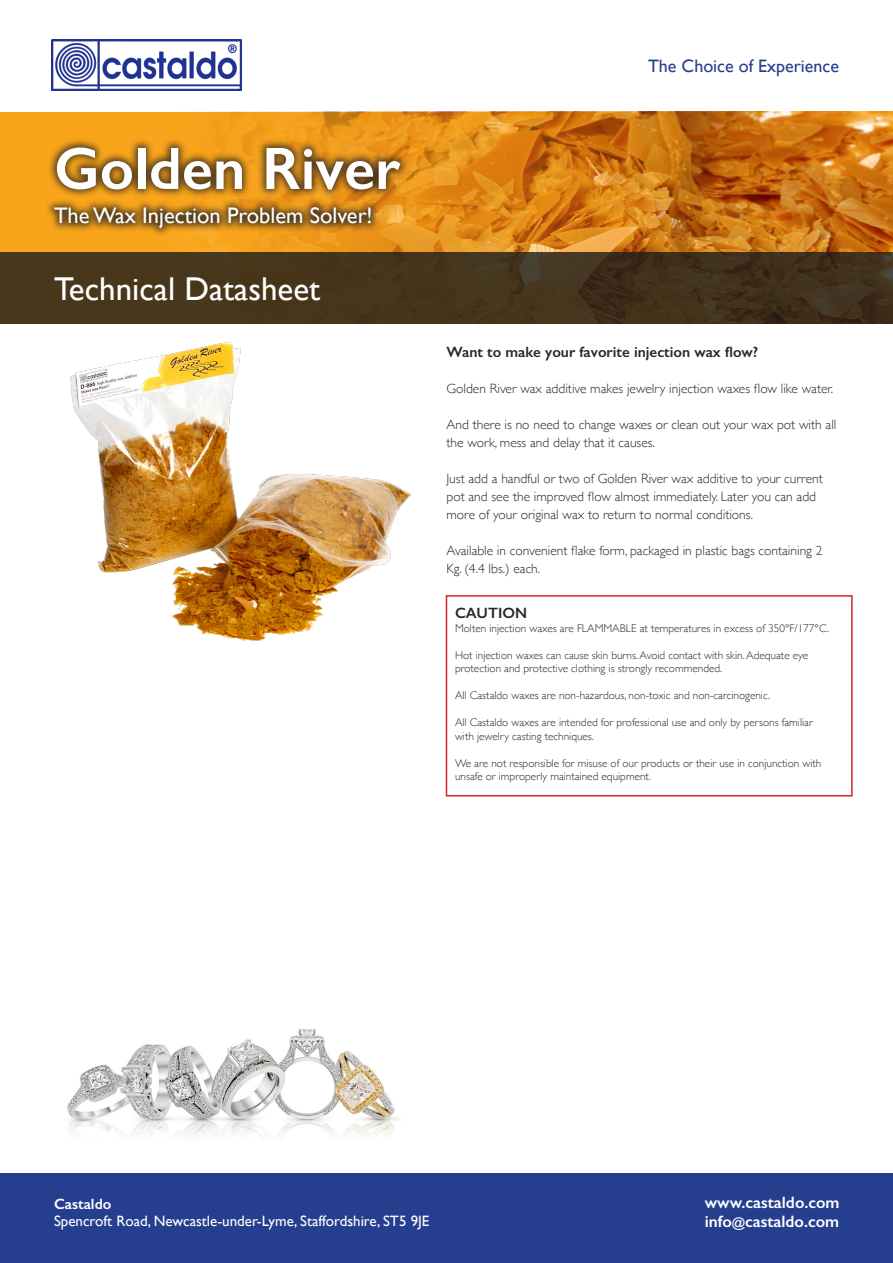
<style>
.page{position:relative;width:893px;height:1263px;background:#fff}
.page>*{position:absolute;margin:0;border:0;box-sizing:border-box;transform-origin:0 0}
.t1{font:600 60px "Gill Sans";color:#fff}
.t2{font:33px "Gill Sans";color:#fff}
.t3{font:22.5px "Gill Sans";color:#fff}
.t4{font:18px "Gill Sans";color:#253f8e}
.t5{font:600 16.5px "Gill Sans";color:#fff}
.t6{font:15px "Gill Sans";color:#fff}
.t7{font:600 15px "Gill Sans";color:#282827}
.t8{font:600 15px "Gill Sans";color:#fff}
.t9{font:300 13.5px/18px "Gill Sans";color:#282827}
.t10{font:300 11.25px/13.5px "Gill Sans";color:#282827}
.s1{font-size:13.5px}
</style>
<div class="page">
<img style="left:0;top:112px;width:893px;height:140px">
<div style="left:0;top:1174px;width:893px;height:89px;background:#253f8e"></div>
<div style="left:45px;top:137px;width:365px;height:101px;background:#231f20;opacity:.75"></div>
<svg style="left:0;top:252px;width:893px;height:72px;background:#43331b"></svg>
<img style="left:52px;top:39px;width:189px;height:51px">
<img style="left:70px;top:341px;width:342px;height:300px">
<div style="left:446px;top:595px;width:407px;height:201px;border:2px solid #d1232a"></div>
<img style="left:67px;top:1029px;width:330px;height:108px">
<p class="t1" style="left:54px;top:132px;width:348px">Golden River</p>
<p class="t3" style="left:54px;top:203px;width:320px">The Wax Injection Problem Solver!</p>
<p class="t2" style="left:54px;top:269px;width:268px">Technical Datasheet</p>
<p class="t4" style="left:648px;top:55px;width:192px">The Choice of Experience</p>
<p class="t7" style="left:446px;top:343px;width:313px">Want to make your favorite injection wax flow?</p>
<p class="t9" style="left:446px;top:379px;width:388px">Golden River wax additive makes jewelry injection waxes flow like water.</p>
<p class="t9" style="left:446px;top:415px;width:391px">And there is no need to change waxes or clean out your wax pot with all the work, mess and delay that it causes.</p>
<p class="t9" style="left:446px;top:469px;width:378px">Just add a handful or two of Golden River wax additive to your current pot and see the improved flow almost immediately. Later you can add more of your original wax to return to normal conditions.</p>
<p class="t9" style="left:446px;top:541px;width:378px">Available in convenient flake form, packaged in plastic bags containing 2<br>Kg. (4.4 lbs.) each.</p>
<p class="t7" style="left:455px;top:604px;width:74px">CAUTION</p>
<p class="t10" style="left:455px;top:621px;width:376px">Molten injection waxes are FLAMMABLE at temperatures in excess of 350°F/177°C.</p>
<p class="t10" style="left:455px;top:648px;width:355px">Hot injection waxes can cause skin burns. Avoid contact with skin. Adequate eye protection and protective clothing is strongly recommended.</p>
<p class="t10" style="left:455px;top:688px;width:317px">All Castaldo waxes are non-hazardous, non-toxic and non-carcinogenic.</p>
<p class="t10" style="left:455px;top:715px;width:359px">All Castaldo waxes are intended for professional use and only by persons familiar with jewelry casting techniques.</p>
<p class="t10" style="left:455px;top:756px;width:368px">We are not responsible for misuse of our products or their use in conjunction with unsafe or improperly maintained equipment.</p>
<p class="t8" style="left:54px;top:1195px;width:59px">Castaldo</p>
<p class="t6" style="left:54px;top:1211px;width:377px">Spencroft Road, Newcastle-under-Lyme, Staffordshire, ST5 9JE</p>
<p class="t5" style="left:705px;top:1192px;width:136px">www.castaldo.com</p>
<p class="t5" style="left:705px;top:1212px;width:136px">info<span class="s1">@</span>castaldo.com</p>
</div>
